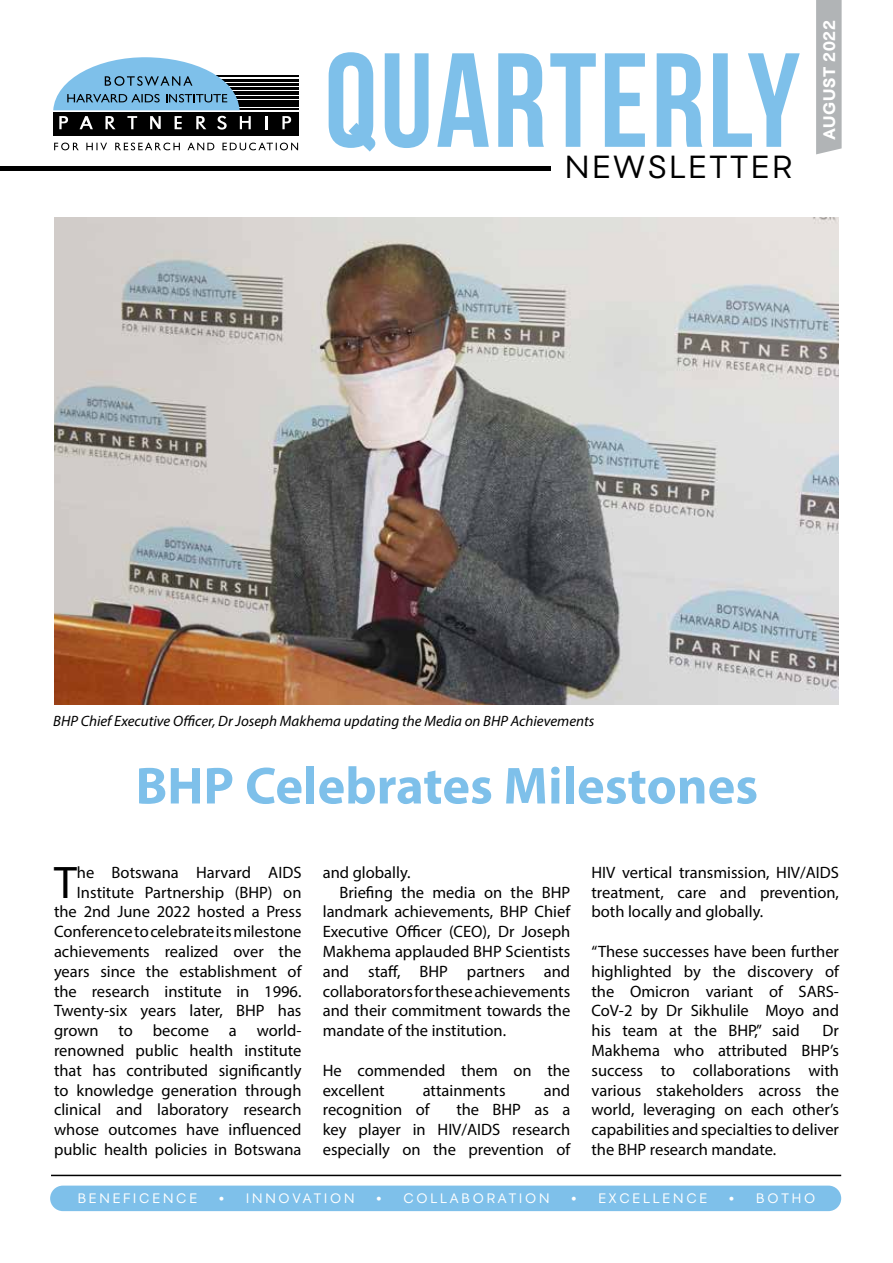
<style>
.page{position:relative;width:893px;height:1263px;background:#fff}
.page>*{position:absolute;margin:0;border:0;box-sizing:border-box;transform-origin:0 0}
.t1{font:700 52.5px "Myriad Pro";color:#7ec0ea}
.t2{font:45.9px "Myriad Pro";color:#000}
.t3{font:31.5px "UEFA Supercup";letter-spacing:.1em;color:#000}
.t4{font:16.5px/19.8px "Myriad Pro";color:#000;text-align:justify}
.t5{font:700 16.5px "UEFA Supercup";letter-spacing:.04em;color:#fff}
.t6{font:italic 15px "Myriad Pro";color:#000}
.t7{font:13.5px "UEFA Supercup";letter-spacing:.21em;color:#fff}
</style>
<div class="page">
<hr style="left:0;top:166px;width:551px;height:4px;background:#000">
<hr style="left:216px;top:75px;width:82px;height:2px;background:#000">
<hr style="left:216px;top:79px;width:82px;height:3px;background:#000">
<hr style="left:216px;top:83px;width:82px;height:3px;background:#000">
<hr style="left:216px;top:88px;width:82px;height:2px;background:#000">
<hr style="left:216px;top:91px;width:82px;height:4px;background:#000">
<hr style="left:216px;top:96px;width:82px;height:2px;background:#000">
<hr style="left:216px;top:100px;width:82px;height:3px;background:#000">
<hr style="left:216px;top:103px;width:82px;height:4px;background:#000">
<hr style="left:216px;top:108px;width:82px;height:2px;background:#000">
<div style="left:53px;top:112px;width:245px;height:24px;background:#000"></div>
<svg style="left:59px;top:116px;width:9px;height:13px"></svg>
<svg style="left:80px;top:116px;width:13px;height:13px"></svg>
<svg style="left:105px;top:116px;width:11px;height:13px"></svg>
<svg style="left:127px;top:116px;width:10px;height:13px"></svg>
<svg style="left:150px;top:116px;width:11px;height:13px"></svg>
<svg style="left:175px;top:116px;width:7px;height:13px"></svg>
<svg style="left:196px;top:116px;width:10px;height:13px"></svg>
<svg style="left:217px;top:116px;width:10px;height:14px"></svg>
<svg style="left:240px;top:116px;width:11px;height:13px"></svg>
<svg style="left:265px;top:116px;width:3px;height:13px"></svg>
<svg style="left:282px;top:116px;width:9px;height:13px"></svg>
<svg style="left:54px;top:143px;width:25px;height:7px"></svg>
<svg style="left:86px;top:143px;width:21px;height:7px"></svg>
<svg style="left:115px;top:143px;width:65px;height:7px"></svg>
<svg style="left:187px;top:143px;width:27px;height:7px"></svg>
<svg style="left:222px;top:143px;width:76px;height:7px"></svg>
<svg style="left:53px;top:57px;width:187px;height:53px"></svg>
<svg style="left:329px;top:52px;width:471px;height:96px"></svg>
<svg style="left:348px;top:123px;width:28px;height:29px"></svg>
<div style="left:816px;top:0;width:26px;height:154px;background:#b1b4b6"></div>
<img style="left:54px;top:218px;width:785px;height:487px">
<hr style="left:51px;top:1175px;width:790px;height:1px;background:#000">
<div style="left:50px;top:1185px;width:791px;height:26px;background:#7ec0ea;border-radius:13px"></div>
<h3 class="t3" style="left:565px;top:148px;width:228px">NEWSLETTER</h3>
<p class="t5" style="left:819px;top:140px;width:121px;rotate:-90deg">AUGUST 2022</p>
<p class="t6" style="left:53px;top:712px;width:543px">BHP Chief Executive Officer, Dr Joseph Makhema updating the Media on BHP Achievements</p>
<h1 class="t1" style="left:136px;top:751px;width:624px">BHP Celebrates Milestones</h1>
<p class="t4" style="left:54px;top:862px;width:249px;text-align:right">he Botswana Harvard AIDS<br>Institute Partnership (BHP) on the 2nd June 2022 hosted a Press<br>Conference to celebrate its milestone achievements realized over the years since the establishment of the research institute in 1996.<br>Twenty-six years later, BHP has grown to become a world&shy;renowned public health institute that has contributed significantly to knowledge generation through clinical and laboratory research whose outcomes have influenced public health policies in Botswana</p>
<p class="t4" style="left:323px;top:862px;width:89px">and globally.</p>
<h2 class="t2" style="left:54px;top:854px;width:24px">T</h2>
<p class="t4" style="left:339px;top:882px;width:232px">Briefing the media on the BHP</p>
<p class="t4" style="left:323px;top:902px;width:249px">landmark achievements, BHP Chief</p>
<p class="t4" style="left:323px;top:921px;width:249px">Executive Officer (CEO), Dr Joseph</p>
<p class="t4" style="left:323px;top:941px;width:249px">Makhema applauded BHP Scientists</p>
<p class="t4" style="left:323px;top:961px;width:249px">and staff, BHP partners and</p>
<p class="t4" style="left:323px;top:981px;width:249px">collaborators for these achievements</p>
<p class="t4" style="left:323px;top:1001px;width:249px">and their commitment towards the</p>
<p class="t4" style="left:323px;top:1020px;width:185px">mandate of the institution.</p>
<p class="t4" style="left:323px;top:1060px;width:249px">He commended them on the excellent</p>
<p class="t4" style="left:423px;top:1080px;width:84px">attainments</p>
<p class="t4" style="left:544px;top:1080px;width:28px">and</p>
<p class="t4" style="left:323px;top:1100px;width:108px">recognition of</p>
<p class="t4" style="left:323px;top:1100px;width:249px;text-indent:134px">the BHP as a key player in HIV/AIDS research especially on the prevention of</p>
<p class="t4" style="left:591px;top:862px;width:249px">HIV vertical transmission, HIV/AIDS treatment, care and prevention, both locally and globally.</p>
<p class="t4" style="left:591px;top:941px;width:249px">“These successes have been further highlighted by the discovery of the Omicron variant of SARS-CoV-2 by Dr Sikhulile Moyo and his team at the BHP,” said</p>
<p class="t4" style="left:591px;top:1020px;width:249px;text-indent:231px">Dr Makhema who attributed BHP’s success to collaborations with various stakeholders across the world, leveraging on each other’s capabilities and specialties to deliver the BHP research mandate.</p>
<p class="t7" style="left:78px;top:1191px;width:121px">BENEFICENCE</p>
<p class="t7" style="left:218px;top:1191px;width:138px">• INNOVATION</p>
<p class="t7" style="left:375px;top:1191px;width:175px">• COLLABORATION</p>
<p class="t7" style="left:570px;top:1191px;width:138px">• EXCELLENCE</p>
<p class="t7" style="left:728px;top:1191px;width:88px">• BOTHO</p>
</div>
